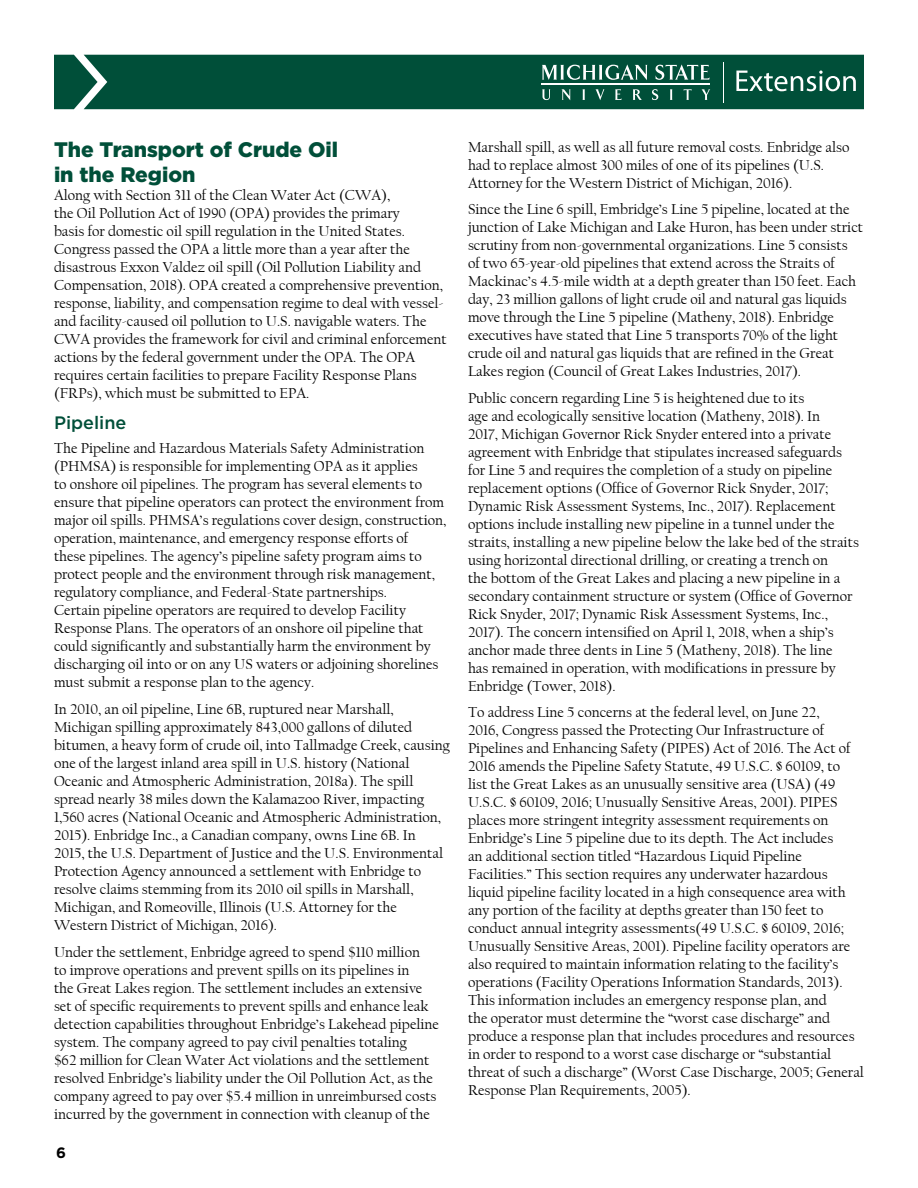
<style>
.page{position:relative;width:918px;height:1188px;background:#fff}
.page>*{position:absolute;margin:0;border:0;box-sizing:border-box;transform-origin:0 0}
.Subhead1_Wht_paper{font:900 21px/25.2px "Gotham";color:#004f39}
.Subhead2_Wht_paper{font:500 18px "Gotham";color:#004f39}
.Text-White_paper{font:15px/18px "Californian FB";color:#000}
.t1{font:700 15px "Gotham";color:#000}
</style>
<div class="page">
<div style="left:54px;top:55px;width:810px;height:54px;background:#004f39"></div>
<svg style="left:542px;top:89px;width:8px;height:11px"></svg>
<svg style="left:561px;top:89px;width:10px;height:11px"></svg>
<svg style="left:582px;top:89px;width:3px;height:11px"></svg>
<svg style="left:595px;top:89px;width:10px;height:11px"></svg>
<svg style="left:615px;top:89px;width:7px;height:11px"></svg>
<svg style="left:633px;top:89px;width:9px;height:11px"></svg>
<svg style="left:652px;top:89px;width:6px;height:11px"></svg>
<svg style="left:670px;top:89px;width:3px;height:11px"></svg>
<svg style="left:684px;top:89px;width:8px;height:11px"></svg>
<svg style="left:701px;top:89px;width:9px;height:11px"></svg>
<svg style="left:542px;top:64px;width:105px;height:16px"></svg>
<svg style="left:655px;top:64px;width:55px;height:16px"></svg>
<hr style="left:542px;top:83px;width:168px;height:2px;background:#fff">
<svg style="left:736px;top:71px;width:120px;height:20px"></svg>
<hr style="left:723px;top:62px;width:1px;height:41px;background:#fff">
<p class="Subhead1_Wht_paper" style="left:54px;top:137px;width:286px">The Transport of Crude Oil in the Region</p>
<p class="Text-White_paper" style="left:54px;top:187px;width:394px">Along with Section 311 of the Clean Water Act (CWA),<br>the Oil Pollution Act of 1990 (OPA) provides the primary<br>basis for domestic oil spill regulation in the United States.<br>Congress passed the OPA a little more than a year after the disastrous Exxon Valdez oil spill (Oil Pollution Liability and Compensation, 2018). OPA created a comprehensive prevention, response, liability, and compensation regime to deal with vessel&shy;and facility-caused oil pollution to U.S. navigable waters. The CWA provides the framework for civil and criminal enforcement actions by the federal government under the OPA. The OPA requires certain facilities to prepare Facility Response Plans (FRPs), which must be submitted to EPA.</p>
<p class="Subhead2_Wht_paper" style="left:54px;top:410px;width:74px">Pipeline</p>
<p class="Text-White_paper" style="left:54px;top:440px;width:394px">The Pipeline and Hazardous Materials Safety Administration (PHMSA) is responsible for implementing OPA as it applies<br>to onshore oil pipelines. The program has several elements to ensure that pipeline operators can protect the environment from major oil spills. PHMSA’s regulations cover design, construction, operation, maintenance, and emergency response efforts of<br>these pipelines. The agency’s pipeline safety program aims to protect people and the environment through risk management, regulatory compliance, and Federal-State partnerships.<br>Certain pipeline operators are required to develop Facility Response Plans. The operators of an onshore oil pipeline that could significantly and substantially harm the environment by discharging oil into or on any US waters or adjoining shorelines must submit a response plan to the agency.</p>
<p class="Text-White_paper" style="left:54px;top:700px;width:398px">In 2010, an oil pipeline, Line 6B, ruptured near Marshall, Michigan spilling approximately 843,000 gallons of diluted bitumen, a heavy form of crude oil, into Tallmadge Creek, causing one of the largest inland area spill in U.S. history (National Oceanic and Atmospheric Administration, 2018a). The spill spread nearly 38 miles down the Kalamazoo River, impacting 1,560 acres (National Oceanic and Atmospheric Administration, 2015). Enbridge Inc., a Canadian company, owns Line 6B. In 2015, the U.S. Department of Justice and the U.S. Environmental Protection Agency announced a settlement with Enbridge to resolve claims stemming from its 2010 oil spills in Marshall, Michigan, and Romeoville, Illinois (U.S. Attorney for the Western District of Michigan, 2016).</p>
<p class="Text-White_paper" style="left:54px;top:943px;width:386px">Under the settlement, Enbridge agreed to spend $110 million<br>to improve operations and prevent spills on its pipelines in<br>the Great Lakes region. The settlement includes an extensive set of specific requirements to prevent spills and enhance leak detection capabilities throughout Enbridge’s Lakehead pipeline system. The company agreed to pay civil penalties totaling<br>$62 million for Clean Water Act violations and the settlement resolved Enbridge’s liability under the Oil Pollution Act, as the company agreed to pay over $5.4 million in unreimbursed costs incurred by the government in connection with cleanup of the</p>
<p class="t1" style="left:56px;top:1143px;width:11px">6</p>
<p class="Text-White_paper" style="left:468px;top:138px;width:383px">Marshall spill, as well as all future removal costs. Enbridge also had to replace almost 300 miles of one of its pipelines (U.S.<br>Attorney for the Western District of Michigan, 2016).</p>
<p class="Text-White_paper" style="left:468px;top:201px;width:397px">Since the Line 6 spill, Embridge’s Line 5 pipeline, located at the junction of Lake Michigan and Lake Huron, has been under strict scrutiny from non-governmental organizations. Line 5 consists<br>of two 65-year-old pipelines that extend across the Straits of Mackinac’s 4.5-mile width at a depth greater than 150 feet. Each day, 23 million gallons of light crude oil and natural gas liquids move through the Line 5 pipeline (Matheny, 2018). Enbridge executives have stated that Line 5 transports 70% of the light crude oil and natural gas liquids that are refined in the Great Lakes region (Council of Great Lakes Industries, 2017).</p>
<p class="Text-White_paper" style="left:468px;top:389px;width:392px">Public concern regarding Line 5 is heightened due to its<br>age and ecologically sensitive location (Matheny, 2018). In<br>2017, Michigan Governor Rick Snyder entered into a private agreement with Enbridge that stipulates increased safeguards for Line 5 and requires the completion of a study on pipeline replacement options (Office of Governor Rick Snyder, 2017; Dynamic Risk Assessment Systems, Inc., 2017). Replacement options include installing new pipeline in a tunnel under the straits, installing a new pipeline below the lake bed of the straits using horizontal directional drilling, or creating a trench on<br>the bottom of the Great Lakes and placing a new pipeline in a secondary containment structure or system (Office of Governor Rick Snyder, 2017; Dynamic Risk Assessment Systems, Inc., 2017). The concern intensified on April 1, 2018, when a ship’s anchor made three dents in Line 5 (Matheny, 2018). The line<br>has remained in operation, with modifications in pressure by Enbridge (Tower, 2018).</p>
<p class="Text-White_paper" style="left:468px;top:704px;width:398px">To address Line 5 concerns at the federal level, on June 22,<br>2016, Congress passed the Protecting Our Infrastructure of Pipelines and Enhancing Safety (PIPES) Act of 2016. The Act of 2016 amends the Pipeline Safety Statute, 49 U.S.C. § 60109, to<br>list the Great Lakes as an unusually sensitive area (USA) (49<br>U.S.C. § 60109, 2016; Unusually Sensitive Areas, 2001). PIPES places more stringent integrity assessment requirements on Enbridge’s Line 5 pipeline due to its depth. The Act includes<br>an additional section titled “Hazardous Liquid Pipeline Facilities.” This section requires any underwater hazardous liquid pipeline facility located in a high consequence area with any portion of the facility at depths greater than 150 feet to conduct annual integrity assessments(49 U.S.C. § 60109, 2016; Unusually Sensitive Areas, 2001). Pipeline facility operators are also required to maintain information relating to the facility’s operations (Facility Operations Information Standards, 2013).<br>This information includes an emergency response plan, and<br>the operator must determine the “worst case discharge” and produce a response plan that includes procedures and resources in order to respond to a worst case discharge or “substantial threat of such a discharge” (Worst Case Discharge, 2005; General Response Plan Requirements, 2005).</p>
</div>
